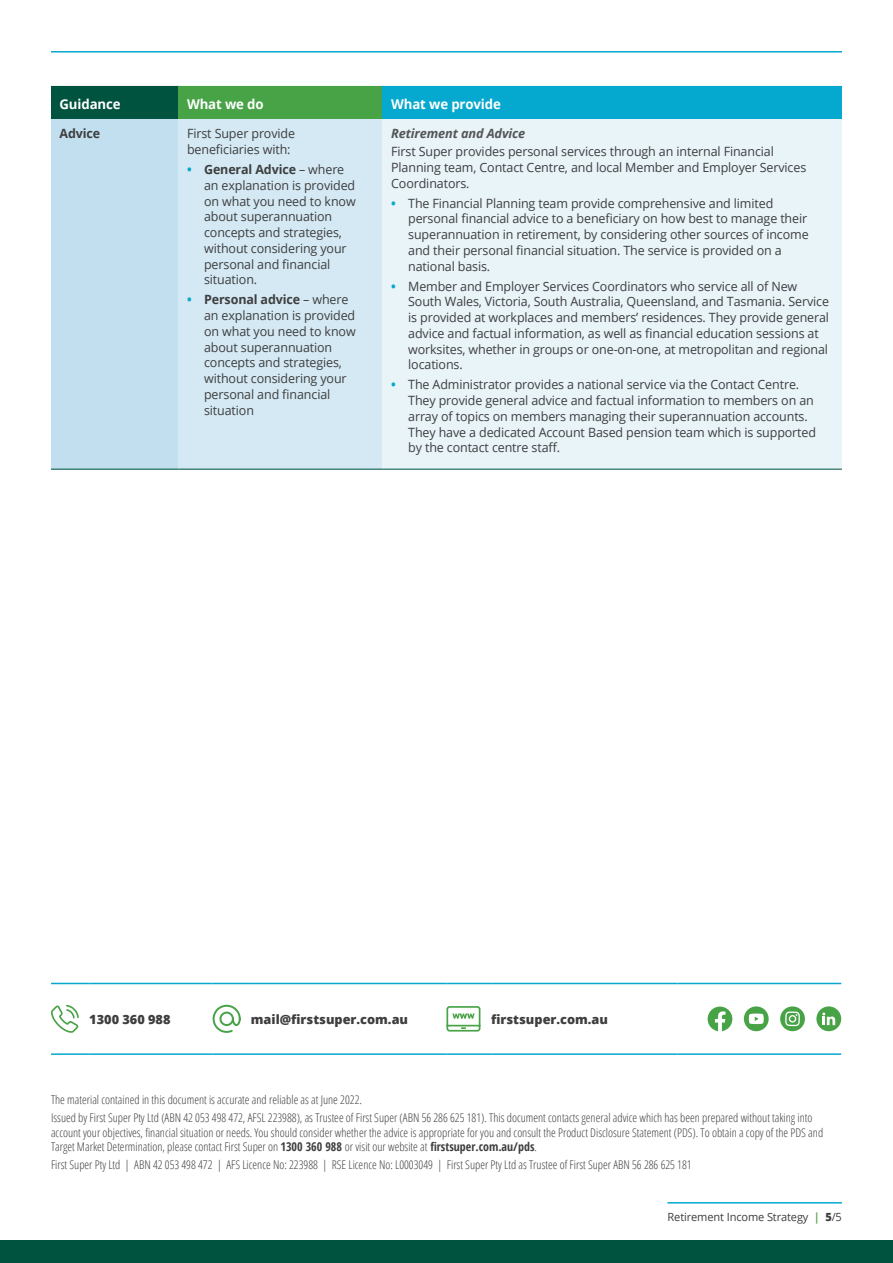
<style>
.page{position:relative;width:893px;height:1263px;background:#fff}
.page>*{position:absolute;margin:0;border:0;box-sizing:border-box;transform-origin:0 0}
._2022_DL__Table_heading_9pt_White{font:700 13.5px "Open Sans";letter-spacing:-.01em;color:#fff}
._2022_DL__Table_text_8_5pt{font:12.75px/15.8px "Open Sans";letter-spacing:-.01em;color:#3e3e3f}
.t1{font:800 12.75px "Open Sans";color:#3e3e3f}
._2022_DL__Heading_L4{font:italic 700 12.75px "Open Sans";letter-spacing:-.01em;color:#545557}
._2022_DL__Table_text_8_5pt-2{font:700 12.75px "Open Sans";letter-spacing:-.01em;color:#3e3e3f}
.FS__Body_Copy_Factsheet_10_12_25pt_Light{font:300 condensed 12px/14.2px "Open Sans";color:#3e3e3f}
.t2{font:11.25px "Open Sans";letter-spacing:-.01em;color:#3e3e3f}
.s1{font-weight:700;color:#05a8ce}
.s2{font-weight:700}
.s3{font-weight:700;color:#5da953}
.s4{font-weight:800}
</style>
<div class="page">
<hr style="left:51px;top:983px;width:38px;height:1px;background:#05a8ce">
<hr style="left:89px;top:983px;width:124px;height:1px;background:#05a8ce">
<hr style="left:213px;top:983px;width:38px;height:1px;background:#05a8ce">
<hr style="left:251px;top:983px;width:195px;height:1px;background:#05a8ce">
<hr style="left:446px;top:983px;width:45px;height:1px;background:#05a8ce">
<hr style="left:491px;top:983px;width:186px;height:1px;background:#05a8ce">
<hr style="left:677px;top:983px;width:164px;height:1px;background:#05a8ce">
<hr style="left:51px;top:1053px;width:38px;height:2px;background:#05a8ce">
<hr style="left:89px;top:1053px;width:124px;height:2px;background:#05a8ce">
<hr style="left:213px;top:1053px;width:38px;height:2px;background:#05a8ce">
<hr style="left:251px;top:1053px;width:195px;height:2px;background:#05a8ce">
<hr style="left:446px;top:1053px;width:45px;height:2px;background:#05a8ce">
<hr style="left:491px;top:1053px;width:186px;height:2px;background:#05a8ce">
<hr style="left:677px;top:1053px;width:164px;height:2px;background:#05a8ce">
<svg style="left:51px;top:1005px;width:28px;height:28px"></svg>
<svg style="left:212px;top:1004px;width:29px;height:29px"></svg>
<svg style="left:446px;top:1006px;width:35px;height:26px"></svg>
<div style="left:780px;top:1006px;width:25px;height:25px;background:#47a346;border-radius:50%"></div>
<svg style="left:785px;top:1011px;width:15px;height:15px"></svg>
<div style="left:744px;top:1006px;width:25px;height:25px;background:#47a346;border-radius:50%"></div>
<svg style="left:749px;top:1013px;width:15px;height:11px"></svg>
<div style="left:816px;top:1006px;width:25px;height:25px;background:#47a346;border-radius:50%"></div>
<svg style="left:822px;top:1012px;width:13px;height:13px"></svg>
<svg style="left:708px;top:1006px;width:24px;height:25px"></svg>
<hr style="left:51px;top:51px;width:791px;height:2px;background:#05a8ce">
<div style="left:51px;top:85px;width:128px;height:34px;background:#00533e"></div>
<div style="left:179px;top:85px;width:204px;height:34px;background:#47a346"></div>
<div style="left:383px;top:85px;width:459px;height:34px;background:#05a8ce"></div>
<div style="left:51px;top:119px;width:128px;height:350px;background:#c1dfee"></div>
<div style="left:179px;top:119px;width:204px;height:350px;background:#d4e9f3"></div>
<div style="left:383px;top:119px;width:459px;height:350px;background:#e9f4f9"></div>
<hr style="left:51px;top:85px;width:128px;height:1px;background:#fff">
<hr style="left:179px;top:85px;width:204px;height:1px;background:#fff">
<hr style="left:383px;top:85px;width:459px;height:1px;background:#fff">
<hr style="left:51px;top:469px;width:128px;height:1px;background:#00533e">
<hr style="left:179px;top:469px;width:204px;height:1px;background:#00533e">
<hr style="left:383px;top:469px;width:459px;height:1px;background:#00533e">
<div style="left:0;top:1241px;width:893px;height:22px;background:#00533e"></div>
<hr style="left:667px;top:1202px;width:175px;height:1px;background:#05a8ce">
<p class="_2022_DL__Table_heading_9pt_White" style="left:60px;top:94px;width:63px">Guidance</p>
<p class="_2022_DL__Table_heading_9pt_White" style="left:187px;top:94px;width:78px">What we do</p>
<p class="_2022_DL__Table_heading_9pt_White" style="left:391px;top:94px;width:111px">What we provide</p>
<p class="_2022_DL__Table_text_8_5pt-2" style="left:60px;top:125px;width:42px">Advice</p>
<p class="_2022_DL__Table_text_8_5pt" style="left:187px;top:125px;width:110px">First Super provide beneficiaries with:</p>
<p class="_2022_DL__Table_text_8_5pt" style="left:204px;top:161px;width:153px;text-indent:-17px"><span class="s1">•</span> <span class="s2">General Advice</span> – where an explanation is provided on what you need to know about superannuation concepts and strategies, without considering your personal and financial situation.</p>
<p class="_2022_DL__Table_text_8_5pt" style="left:204px;top:291px;width:153px;text-indent:-17px"><span class="s1">•</span> <span class="s2">Personal advice</span> – where an explanation is provided on what you need to know about superannuation concepts and strategies, without considering your personal and financial situation</p>
<p class="_2022_DL__Heading_L4" style="left:391px;top:125px;width:136px">Retirement and Advice</p>
<p class="_2022_DL__Table_text_8_5pt" style="left:391px;top:143px;width:417px">First Super provides personal services through an internal Financial<br>Planning team, Contact Centre, and local Member and Employer Services<br>Coordinators.</p>
<p class="_2022_DL__Table_text_8_5pt" style="left:408px;top:195px;width:402px;text-indent:-17px"><span class="s1">•</span> The Financial Planning team provide comprehensive and limited personal financial advice to a beneficiary on how best to manage their superannuation in retirement, by considering other sources of income and their personal financial situation. The service is provided on a national basis.</p>
<p class="_2022_DL__Table_text_8_5pt" style="left:408px;top:278px;width:422px;text-indent:-17px"><span class="s1">•</span> Member and Employer Services Coordinators who service all of New South Wales, Victoria, South Australia, Queensland, and Tasmania. Service is provided at workplaces and members’ residences. They provide general advice and factual information, as well as financial education sessions at worksites, whether in groups or one-on-one, at metropolitan and regional locations.</p>
<p class="_2022_DL__Table_text_8_5pt" style="left:408px;top:377px;width:409px;text-indent:-17px"><span class="s1">•</span> The Administrator provides a national service via the Contact Centre.<br>They provide general advice and factual information to members on an array of topics on members managing their superannuation accounts.<br>They have a dedicated Account Based pension team which is supported by the contact centre staff.</p>
<p class="t1" style="left:89px;top:1009px;width:83px">1300 360 988</p>
<p class="t1" style="left:251px;top:1009px;width:159px">mail@firstsuper.com.au</p>
<p class="t1" style="left:491px;top:1009px;width:118px">firstsuper.com.au</p>
<p class="FS__Body_Copy_Factsheet_10_12_25pt_Light" style="left:51px;top:1092px;width:312px">The material contained in this document is accurate and reliable as at June 2022.</p>
<p class="FS__Body_Copy_Factsheet_10_12_25pt_Light" style="left:51px;top:1110px;width:774px">Issued by First Super Pty Ltd (ABN 42 053 498 472, AFSL 223988), as Trustee of First Super (ABN 56 286 625 181). This document contacts general advice which has been prepared without taking into account your objectives, financial situation or needs. You should consider whether the advice is appropriate for you and consult the Product Disclosure Statement (PDS). To obtain a copy of the PDS and<br>Target Market Determination, please contact First Super on <span class="s2">1300 360 988</span> or visit our website at <span class="s2">firstsuper.com.au/pds</span>.</p>
<p class="FS__Body_Copy_Factsheet_10_12_25pt_Light" style="left:51px;top:1157px;width:642px">First Super Pty Ltd | ABN 42 053 498 472 | AFS Licence No: 223988 | RSE Licence No: L0003049 | First Super Pty Ltd as Trustee of First Super ABN 56 286 625 181</p>
<p class="t2" style="left:668px;top:1209px;width:176px">Retirement Income Strategy <span class="s3">|</span> <span class="s4">5</span>/5</p>
</div>
